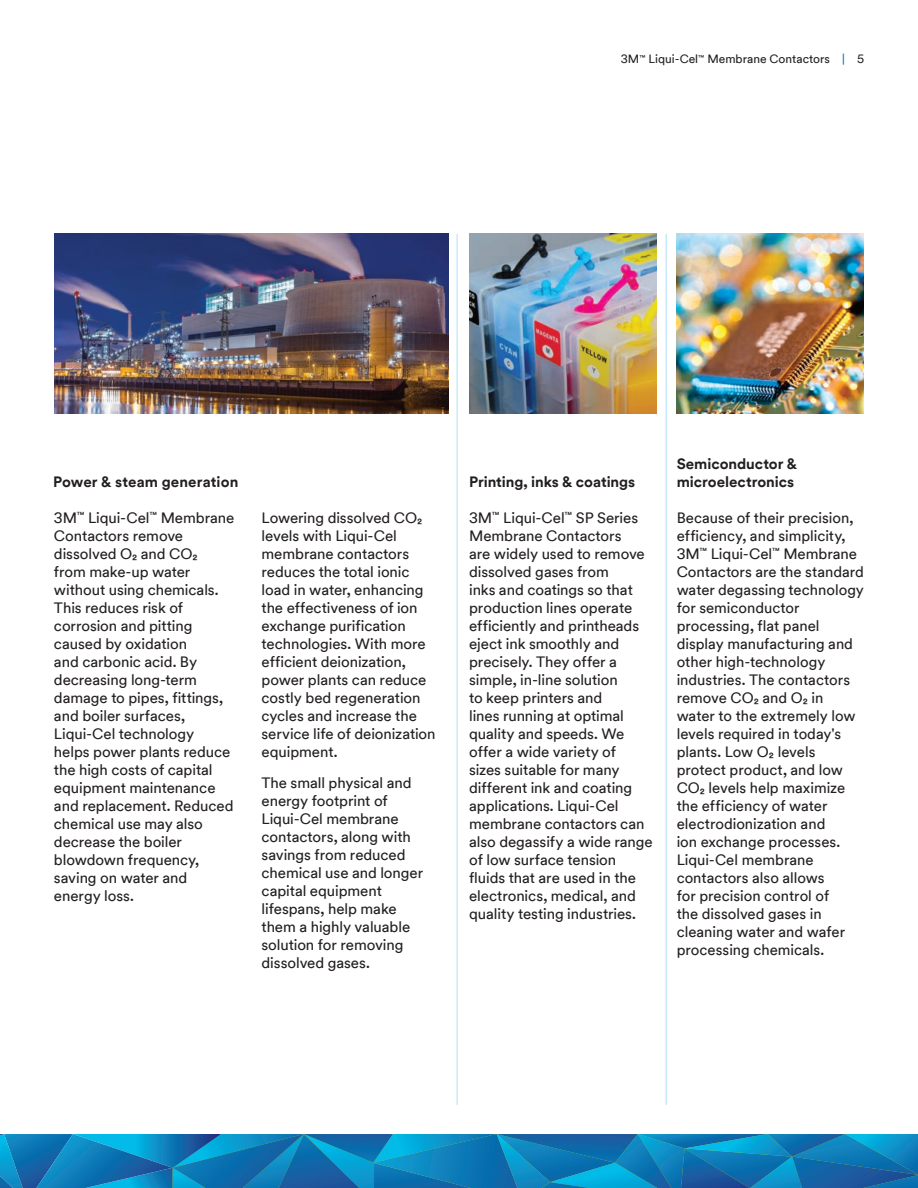
<style>
.page{position:relative;width:918px;height:1188px;background:#fff}
.page>*{position:absolute;margin:0;border:0;box-sizing:border-box;transform-origin:0 0}
.t1{font:15px/18px "Nvblnc 3 M Circular TT Book";letter-spacing:-.005em;color:#231f20}
.t2{font:15px/18px "Byhwbf 3 M Circular TT Bold";letter-spacing:-.005em;color:#231f20}
.t3{font:12px "Nvblnc 3 M Circular TT Book";color:#231f20}
.s1{color:#0072bc}
.s2{font-family:"Rdxrdt 3 M Circular TT Book"}
</style>
<div class="page">
<hr style="left:666px;top:234px;width:1px;height:871px;background:#abe0f5">
<hr style="left:457px;top:234px;width:1px;height:871px;background:#abe0f5">
<img style="left:54px;top:234px;width:395px;height:180px">
<img style="left:469px;top:234px;width:187px;height:180px">
<img style="left:677px;top:234px;width:187px;height:180px">
<svg style="left:0;top:1134px;width:918px;height:54px;background:#0e7db8"></svg>
<p class="t3" style="left:621px;top:51px;width:245px">3M<sup>™</sup> Liqui-Cel<sup>™</sup> Membrane Contactors <span class="s1">|</span> 5</p>
<h4 class="t2" style="left:53px;top:472px;width:187px">Power &amp; steam generation</h4>
<p class="t1" style="left:54px;top:508px;width:182px">3M<sup>™</sup> Liqui-Cel<sup>™</sup> Membrane<br>Contactors remove <span class="s2">dissolved O₂ and CO₂<br></span>from make-up water without using chemicals.<br>This reduces risk of corrosion and pitting caused by oxidation<br>and carbonic acid. By decreasing long-term damage to pipes, fittings, and boiler surfaces,<br>Liqui-Cel technology<br>helps power plants reduce the high costs of capital equipment maintenance and replacement. Reduced chemical use may also decrease the boiler blowdown frequency, saving on water and energy loss.</p>
<p class="t1" style="left:262px;top:508px;width:176px"><span class="s2">Lowering dissolved CO₂ </span>levels with Liqui-Cel membrane contactors reduces the total ionic load in water, enhancing the effectiveness of ion exchange purification technologies. With more efficient deionization, power plants can reduce costly bed regeneration cycles and increase the service life of deionization equipment.</p>
<p class="t1" style="left:262px;top:773px;width:163px">The small physical and energy footprint of<br>Liqui-Cel membrane contactors, along with savings from reduced chemical use and longer capital equipment lifespans, help make them a highly valuable solution for removing dissolved gases.</p>
<h4 class="t2" style="left:469px;top:472px;width:168px">Printing, inks &amp; coatings</h4>
<p class="t1" style="left:469px;top:508px;width:185px">3M<sup>™</sup> Liqui-Cel<sup>™</sup> SP Series<br>Membrane Contactors<br>are widely used to remove dissolved gases from<br>inks and coatings so that production lines operate efficiently and printheads eject ink smoothly and precisely. They offer a simple, in-line solution<br>to keep printers and<br>lines running at optimal quality and speeds. We offer a wide variety of<br>sizes suitable for many different ink and coating applications. Liqui-Cel membrane contactors can also degassify a wide range of low surface tension fluids that are used in the electronics, medical, and quality testing industries.</p>
<h4 class="t2" style="left:677px;top:454px;width:122px">Semiconductor &amp; microelectronics</h4>
<p class="t1" style="left:677px;top:508px;width:189px">Because of their precision, efficiency, and simplicity,<br>3M<sup>™</sup> Liqui-Cel<sup>™</sup> Membrane<br>Contactors are the standard water degassing technology for semiconductor processing, flat panel display manufacturing and other high-technology industries. The contactors <span class="s2">remove CO₂ and O₂ in </span>water to the extremely low levels required in today's <span class="s2">plants. Low O₂ levels </span>protect product, and low<br><span class="s2">CO₂ levels help maximize </span>the efficiency of water electrodionization and<br>ion exchange processes.<br>Liqui-Cel membrane contactors also allows<br>for precision control of<br>the dissolved gases in cleaning water and wafer processing chemicals.</p>
</div>
